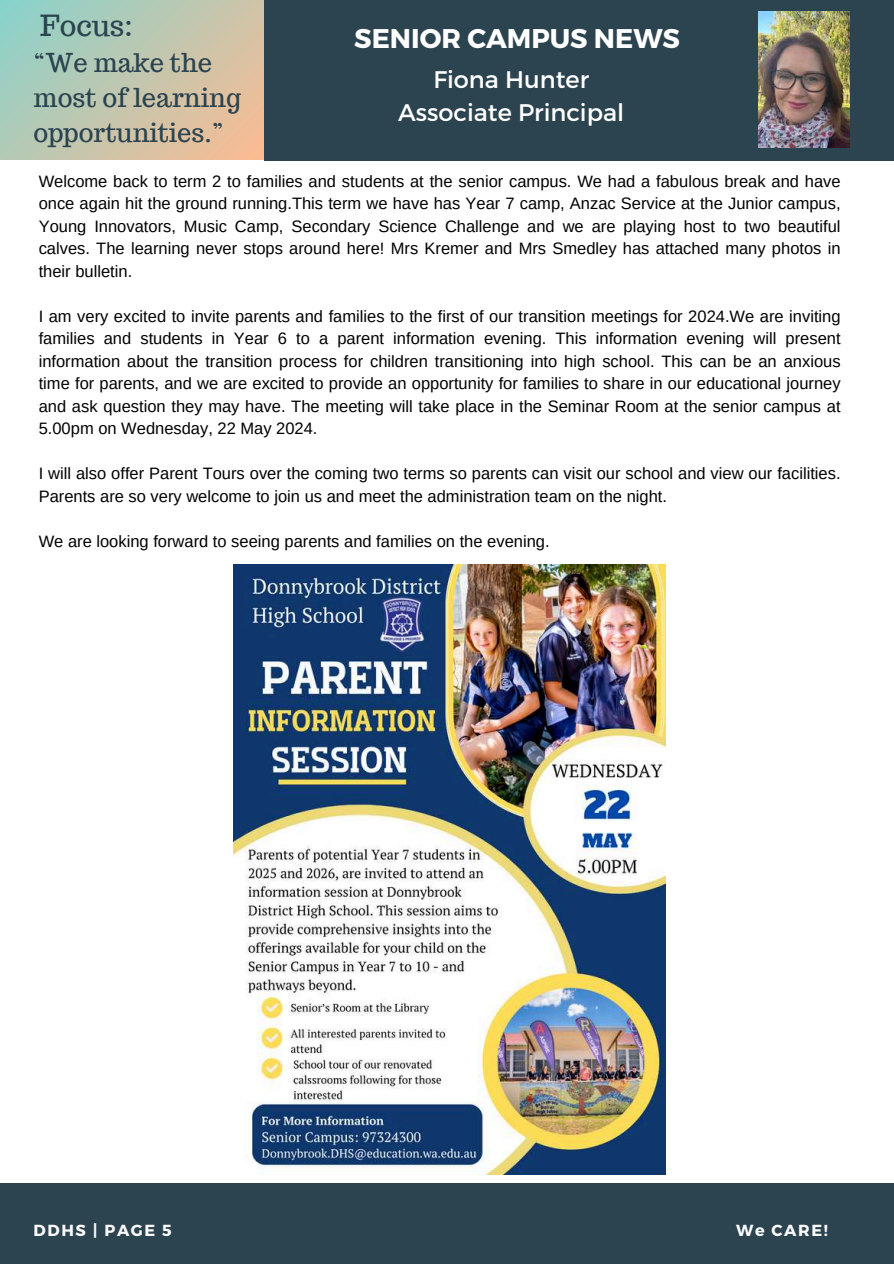
<style>
.page{position:relative;width:894px;height:1264px;background:#fff}
.page>*{position:absolute;margin:0;border:0;box-sizing:border-box;transform-origin:0 0}
.t1{font:28.5px "Trocchi";color:#2c4450}
.t2{font:700 27px "Montserrat";color:#fff}
.t3{font:25.5px/34.8px "Trocchi";color:#2c4450}
.t4{font:24px/32.7px "Montserrat";color:#fff;text-align:center}
.t5{font:16.5px/22.5px "Arimo";color:#000;text-align:justify}
.t6{font:700 16.05px "Montserrat";letter-spacing:.1em;color:#fafafa}
</style>
<div class="page">
<svg style="left:0;top:0;width:264px;height:160px;background:#c0c6ae"></svg>
<div style="left:0;top:1183px;width:893px;height:80px;background:#2c4450"></div>
<div style="left:264px;top:0;width:629px;height:160px;background:#2c4450"></div>
<img style="left:758px;top:12px;width:91px;height:136px">
<img style="left:234px;top:564px;width:431px;height:610px">
<h1 class="t1" style="left:40px;top:7px;width:94px">Focus:</h1>
<h3 class="t3" style="left:34px;top:45px;width:209px">“We make the most of learning opportunities.”</h3>
<p class="t5" style="left:39px;top:170px;width:803px">Welcome back to term 2 to families and students at the senior campus. We had a fabulous break and have once again hit the ground running.This term we have has Year 7 camp, Anzac Service at the Junior campus, Young Innovators, Music Camp, Secondary Science Challenge and we are playing host to two beautiful calves. The learning never stops around here! Mrs Kremer and Mrs Smedley has attached many photos in their bulletin.</p>
<p class="t5" style="left:39px;top:305px;width:803px">I am very excited to invite parents and families to the first of our transition meetings for 2024.We are inviting families and students in Year 6 to a parent information evening. This information evening will present information about the transition process for children transitioning into high school. This can be an anxious time for parents, and we are excited to provide an opportunity for families to share in our educational journey and ask question they may have. The meeting will take place in the Seminar Room at the senior campus at 5.00pm on Wednesday, 22 May 2024.</p>
<p class="t5" style="left:39px;top:462px;width:803px">I will also offer Parent Tours over the coming two terms so parents can visit our school and view our facilities.<br>Parents are so very welcome to join us and meet the administration team on the night.</p>
<p class="t5" style="left:39px;top:530px;width:512px">We are looking forward to seeing parents and families on the evening.</p>
<h2 class="t2" style="left:354px;top:21px;width:327px">SENIOR CAMPUS NEWS</h2>
<h3 class="t4" style="left:398px;top:62px;width:227px">Fiona Hunter<br>Associate Principal</h3>
<p class="t6" style="left:34px;top:1220px;width:139px">DDHS | PAGE 5</p>
<p class="t6" style="left:736px;top:1219px;width:93px">We CARE!</p>
</div>
